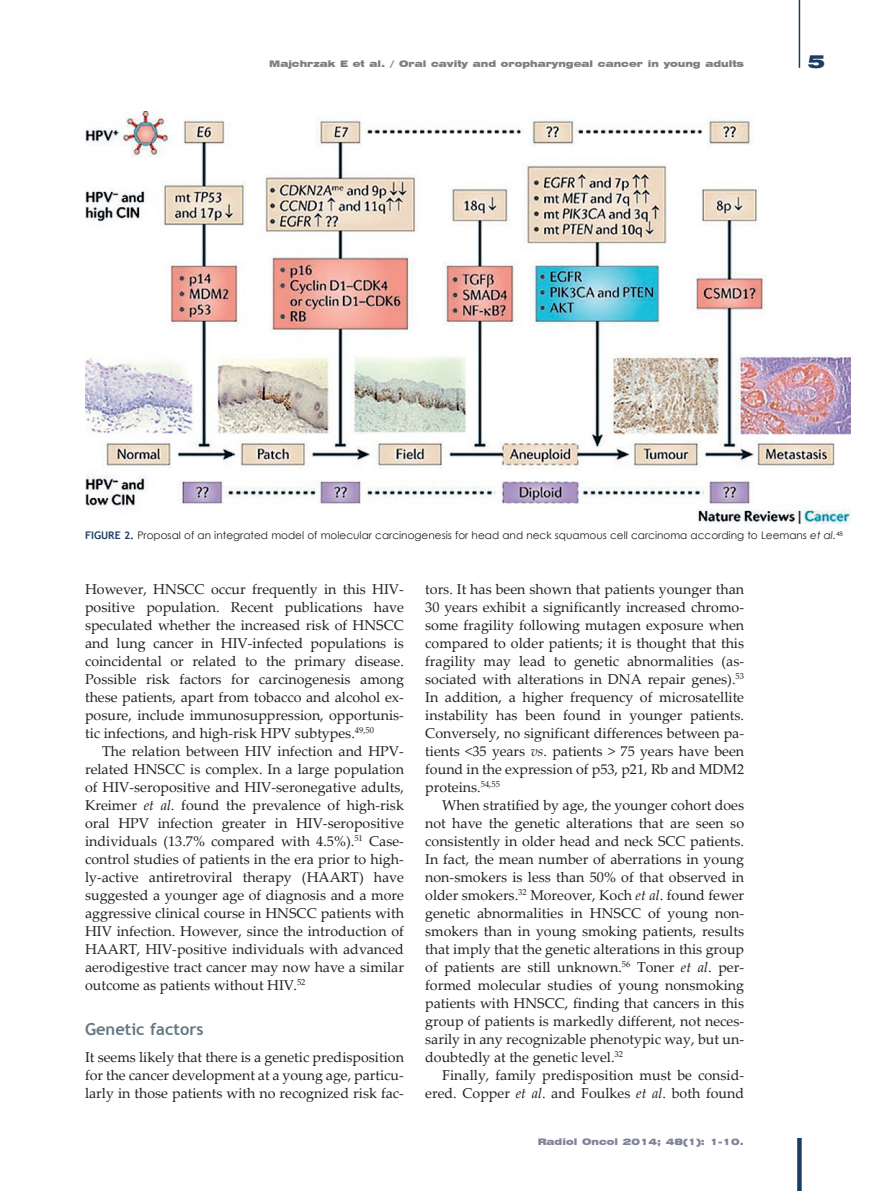
<style>
.page{position:relative;width:893px;height:1191px;background:#fff}
.page>*{position:absolute;margin:0;border:0;box-sizing:border-box;transform-origin:0 0}
.t1{font:900 expanded 18px "Swiss 721 BT";color:#1d3c62}
.t2{font:700 16.5px "Trebuchet MS";color:#647882}
.t3{font:14.25px/18px "Palatino Linotype";color:#231f20;text-align:justify}
.t4{font:10.5px "Century Gothic";color:#231f20}
.t5{font:900 expanded 9px "Swiss 721 BT";color:#797f84}
.t6{font:900 expanded 9px "Swiss 721 BT";color:#81839b}
.s1{font-family:"Trebuchet MS";font-weight:700;color:#1d3c62}
.s2{font-style:italic}
</style>
<div class="page">
<div style="left:797px;top:1138px;width:5px;height:53px;background:#1d3c62"></div>
<hr style="left:799px;top:0;width:1px;height:68px;background:#1d3c62">
<img style="left:85px;top:112px;width:765px;height:411px">
<p class="t5" style="left:269px;top:58px;width:476px">Majchrzak E et al. / Oral cavity and oropharyngeal cancer in young adults</p>
<p class="t1" style="left:808px;top:50px;width:19px">5</p>
<p class="t4" style="left:85px;top:528px;width:759px"><span class="s1">FIGURE 2.</span> Proposal of an integrated model of molecular carcinogenesis for head and neck squamous cell carcinoma according to Leemans <span class="s2">et al.</span><sup>48</sup></p>
<p class="t3" style="left:85px;top:579px;width:320px">However, HNSCC occur frequently in this HIV&shy;positive population. Recent publications have speculated whether the increased risk of HNSCC and lung cancer in HIV-infected populations is coincidental or related to the primary disease.<br>Possible risk factors for carcinogenesis among these patients, apart from tobacco and alcohol ex&shy;posure, include immunosuppression, opportunis&shy;tic infections, and high-risk HPV subtypes.<sup>49,50</sup></p>
<p class="t3" style="left:85px;top:741px;width:320px;text-indent:17px">The relation between HIV infection and HPV&shy;related HNSCC is complex. In a large population of HIV-seropositive and HIV-seronegative adults, Kreimer <span class="s2">et al.</span> found the prevalence of high-risk oral HPV infection greater in HIV-seropositive individuals (13.7% compared with 4.5%).<sup>51</sup> Case&shy;control studies of patients in the era prior to high&shy;ly-active antiretroviral therapy (HAART) have suggested a younger age of diagnosis and a more aggressive clinical course in HNSCC patients with HIV infection. However, since the introduction of HAART, HIV-positive individuals with advanced aerodigestive tract cancer may now have a similar outcome as patients without HIV.<sup>52</sup></p>
<p class="t2" style="left:85px;top:1018px;width:120px">Genetic factors</p>
<p class="t3" style="left:85px;top:1047px;width:320px">It seems likely that there is a genetic predisposition for the cancer development at a young age, particu&shy;larly in those patients with no recognized risk fac-</p>
<p class="t3" style="left:425px;top:579px;width:320px">tors. It has been shown that patients younger than 30 years exhibit a significantly increased chromo&shy;some fragility following mutagen exposure when compared to older patients; it is thought that this fragility may lead to genetic abnormalities (as&shy;sociated with alterations in DNA repair genes).<sup>53<br></sup>In addition, a higher frequency of microsatellite instability has been found in younger patients.<br>Conversely, no significant differences between pa&shy;tients &lt;35 years <span class="s2">vs</span>. patients &gt; 75 years have been found in the expression of p53, p21, Rb and MDM2 proteins.<sup>54,55</sup></p>
<p class="t3" style="left:425px;top:795px;width:320px;text-indent:17px">When stratified by age, the younger cohort does not have the genetic alterations that are seen so consistently in older head and neck SCC patients.<br>In fact, the mean number of aberrations in young non-smokers is less than 50% of that observed in older smokers.<sup>32</sup> Moreover, Koch <span class="s2">et al</span>. found fewer genetic abnormalities in HNSCC of young non&shy;smokers than in young smoking patients, results that imply that the genetic alterations in this group of patients are still unknown.<sup>56</sup> Toner <span class="s2">et al</span>. per&shy;formed molecular studies of young nonsmoking patients with HNSCC, finding that cancers in this group of patients is markedly different, not neces&shy;sarily in any recognizable phenotypic way, but un&shy;doubtedly at the genetic level.<sup>32</sup></p>
<p class="t3" style="left:425px;top:1065px;width:320px;text-align:right">Finally, family predisposition must be consid&shy;ered. Copper <span class="s2">et al</span>. and Foulkes <span class="s2">et al</span>. both found</p>
<p class="t6" style="left:538px;top:1136px;width:208px">Radiol Oncol 2014; 48(1): 1-10.</p>
</div>
